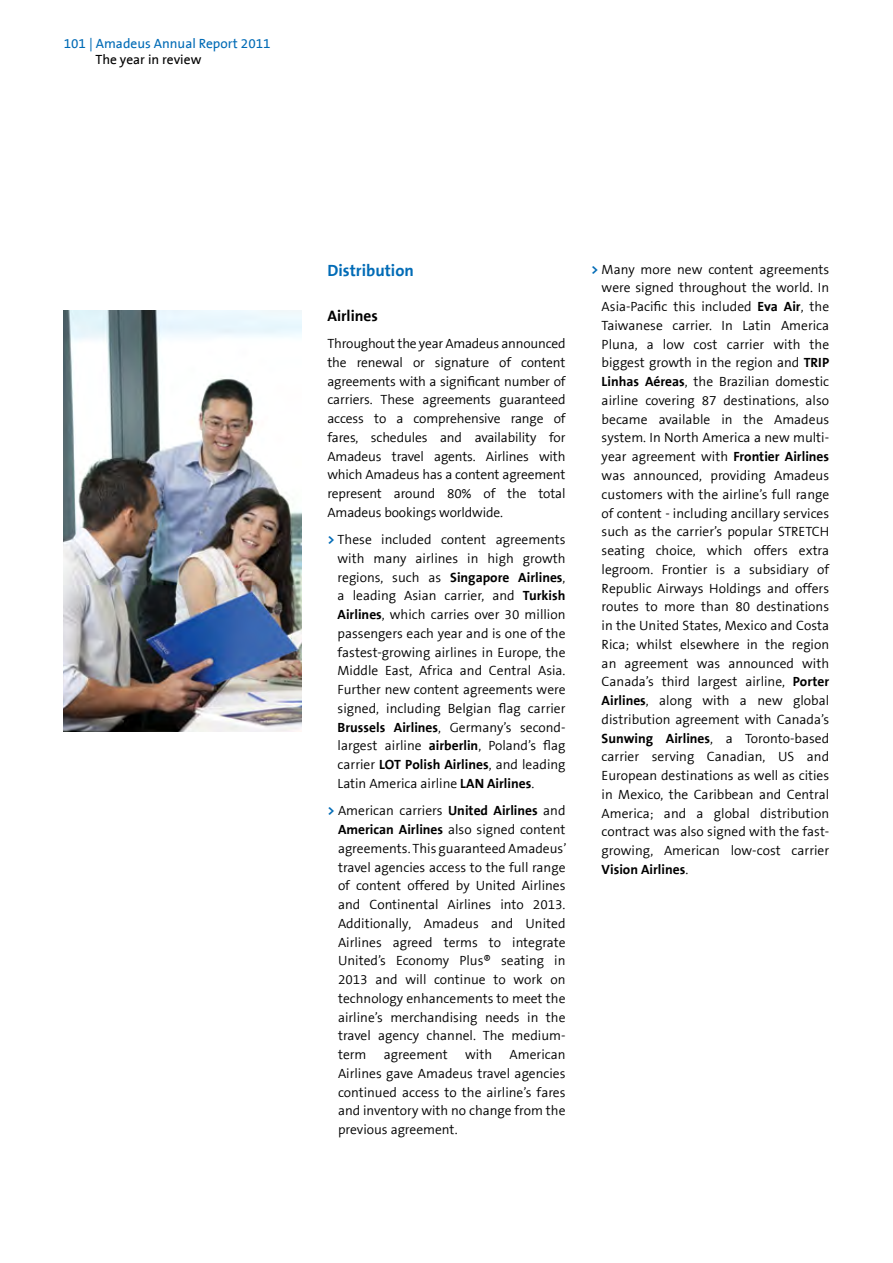
<style>
.page{position:relative;width:893px;height:1263px;background:#fff}
.page>*{position:absolute;margin:0;border:0;box-sizing:border-box;transform-origin:0 0}
.t1{font:700 16.5px "The Sans B7";color:#006bb6}
.t2{font:700 15.3px "The Sans B7";color:#000}
.t3{font:300 13.5px/18.8px "The Sans B4";color:#000;text-align:justify}
.t4{font:700 13.5px "The Sans B7";color:#000}
.t5{font:13.5px "The Sans B5 Plain";color:#006bb6}
.t6{font:13.5px "The Sans B5 Plain";color:#000}
.s1{font-family:"The Sans B7";font-weight:700;color:#006bb6}
.s2{font-family:"The Sans B4";font-weight:300}
.s3{font-family:"The Sans B7";font-weight:700}
</style>
<div class="page">
<img style="left:64px;top:311px;width:238px;height:420px">
<p class="t5" style="left:64px;top:37px;width:208px">101 | Amadeus Annual Report 2011</p>
<p class="t6" style="left:95px;top:53px;width:107px">The year in review</p>
<p class="t1" style="left:327px;top:262px;width:88px">Distribution</p>
<p class="t2" style="left:327px;top:308px;width:52px">Airlines</p>
<p class="t3" style="left:327px;top:335px;width:240px">Throughout the year Amadeus announced the renewal or signature of content agreements with a significant number of carriers. These agreements guaranteed access to a comprehensive range of fares, schedules and availability for Amadeus travel agents. Airlines with which Amadeus has a content agreement represent around 80% of the total Amadeus bookings worldwide.</p>
<p class="t3" style="left:327px;top:531px;width:240px;text-align:right"><span class="s1">&gt;</span> These included content agreements with many airlines in high growth</p>
<p class="t4" style="left:338px;top:570px;width:229px"><span class="s2">regions, such as</span> Singapore Airlines<span class="s2">,</span></p>
<p class="t3" style="left:338px;top:587px;width:229px">a leading Asian carrier, and <span class="s3">Turkish Airlines</span>, which carries over 30 million passengers each year and is one of the fastest-growing airlines in Europe, the Middle East, Africa and Central Asia.<br>Further new content agreements were signed, including Belgian flag carrier <span class="s3">Brussels Airlines</span>, Germany’s second&shy;largest airline <span class="s3">airberlin</span>, Poland’s flag carrier <span class="s3">LOT Polish Airlines</span>, and leading Latin America airline <span class="s3">LAN Airlines</span>.</p>
<p class="t3" style="left:338px;top:802px;width:230px;text-indent:-11px"><span class="s1">&gt;</span> American carriers <span class="s3">United Airlines</span> and <span class="s3">American Airlines</span> also signed content agreements. This guaranteed Amadeus’ travel agencies access to the full range of content offered by United Airlines and Continental Airlines into 2013.<br>Additionally, Amadeus and United Airlines agreed terms to integrate United’s Economy Plus® seating in 2013 and will continue to work on technology enhancements to meet the airline’s merchandising needs in the travel agency channel. The medium&shy;term</p>
<p class="t3" style="left:384px;top:1046px;width:65px">agreement</p>
<p class="t3" style="left:465px;top:1046px;width:28px">with</p>
<p class="t3" style="left:338px;top:1046px;width:229px;text-indent:172px">American Airlines gave Amadeus travel agencies continued access to the airline’s fares and inventory with no change from the previous agreement.</p>
<p class="t3" style="left:602px;top:260px;width:229px;text-indent:-11px"><span class="s1">&gt;</span> Many more new content agreements were signed throughout the world. In Asia-Pacific this included <span class="s3">Eva Air</span>, the Taiwanese carrier. In Latin America Pluna, a low cost carrier with the biggest growth in the region and <span class="s3">TRIP Linhas Aéreas</span>, the Brazilian domestic airline covering 87 destinations, also became available in the Amadeus system. In North America a new multi&shy;year agreement with <span class="s3">Frontier Airlines </span>was announced, providing Amadeus customers with the airline’s full range of content - including ancillary services such as the carrier’s popular STRETCH seating choice, which offers extra legroom. Frontier is a subsidiary of Republic Airways Holdings and offers routes to more than 80 destinations in the United States, Mexico and Costa Rica; whilst elsewhere in the region an agreement was announced with Canada’s third largest airline, <span class="s3">Porter Airlines</span>, along with a new global distribution agreement with Canada’s</p>
<p class="t4" style="left:602px;top:731px;width:229px">Sunwing Airlines<span class="s2">, a Toronto-based</span></p>
<p class="t3" style="left:602px;top:748px;width:229px">carrier serving Canadian, US and European destinations as well as cities in Mexico, the Caribbean and Central America; and a global distribution contract was also signed with the fast&shy;growing, American low-cost carrier</p>
<p class="t4" style="left:602px;top:862px;width:88px">Vision Airlines<span class="s2">.</span></p>
</div>
